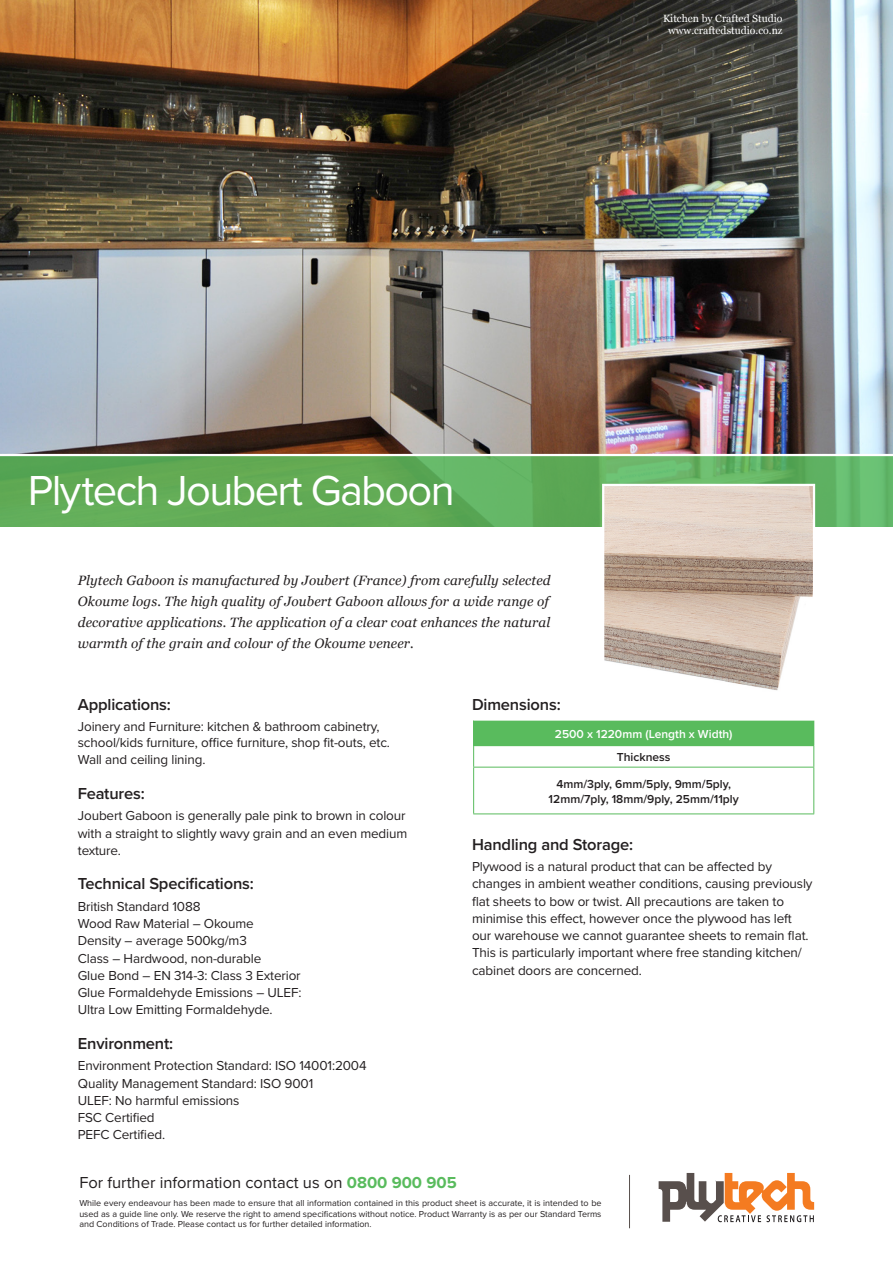
<style>
.page{position:relative;width:893px;height:1263px;background:#fff}
.page>*{position:absolute;margin:0;border:0;box-sizing:border-box;transform-origin:0 0}
.t1{font:43.5px "Proxima Nova";letter-spacing:-.04em;color:#fff}
.t2{font:600 16.5px "Proxima Nova";letter-spacing:-.01em;color:#231f20}
.t3{font:16.5px "Proxima Nova";color:#231f20}
.t4{font:13.5px/17.2px "Proxima Nova";letter-spacing:-.01em;color:#231f20}
.t5{font:italic 13.5px/21px "Georgia";letter-spacing:.01em;color:#231f20}
.t6{font:600 12px/15px "Proxima Nova";color:#231f20;text-align:center}
.t7{font:600 12px "Proxima Nova";color:#fff}
.t8{font:10.5px/12.6px "Georgia";color:#fff;text-align:center}
.t9{font:9px/10.5px "Proxima Nova";color:#231f20;text-align:justify}
.s1{font-weight:700;color:#59bb5d}
</style>
<div class="page">
<img style="left:0;top:0;width:893px;height:454px">
<svg style="left:0;top:456px;width:893px;height:71px;background:#61ae5b"></svg>
<img style="left:605px;top:487px;width:207px;height:204px">
<div style="left:602px;top:484px;width:213px;height:213px;border:2px solid #fff"></div>
<div style="left:474px;top:720px;width:340px;height:26px;background:#59bb5d"></div>
<svg style="left:473px;top:721px;width:1px;height:46px"></svg>
<svg style="left:813px;top:746px;width:1px;height:21px"></svg>
<hr style="left:473px;top:767px;width:341px;height:1px;background:#59bb5d">
<hr style="left:473px;top:767px;width:1px;height:46px;background:#59bb5d">
<hr style="left:813px;top:767px;width:1px;height:46px;background:#59bb5d">
<hr style="left:473px;top:813px;width:341px;height:1px;background:#59bb5d">
<hr style="left:473px;top:720px;width:341px;height:1px;background:#fff">
<svg style="left:659px;top:1173px;width:155px;height:49px"></svg>
<hr style="left:629px;top:1175px;width:1px;height:53px;background:#584f4c">
<p class="t8" style="left:663px;top:12px;width:121px">Kitchen by Crafted Studio www.craftedstudio.co.nz</p>
<p class="t1" style="left:28px;top:464px;width:428px">Plytech Joubert Gaboon</p>
<p class="t5" style="left:78px;top:570px;width:474px">Plytech Gaboon is manufactured by Joubert (France) from carefully selected Okoume logs. The high quality of Joubert Gaboon allows for a wide range of decorative applications. The application of a clear coat enhances the natural warmth of the grain and colour of the Okoume veneer.</p>
<p class="t2" style="left:78px;top:694px;width:95px">Applications:</p>
<p class="t4" style="left:78px;top:718px;width:314px;line-height:16.5px">Joinery and Furniture: kitchen &amp; bathroom cabinetry, school/kids furniture, office furniture, shop fit-outs, etc.</p>
<p class="t4" style="left:78px;top:751px;width:129px">Wall and ceiling lining.</p>
<p class="t2" style="left:78px;top:783px;width:69px">Features:</p>
<p class="t4" style="left:78px;top:807px;width:331px">Joubert Gaboon is generally pale pink to brown in colour with a straight to slightly wavy grain and an even medium texture.</p>
<p class="t2" style="left:78px;top:874px;width:178px">Technical Specifications:</p>
<p class="t4" style="left:78px;top:898px;width:124px">British Standard 1088</p>
<p class="t4" style="left:78px;top:915px;width:177px">Wood Raw Material – Okoume<br>Density – average 500kg/m3</p>
<p class="t4" style="left:78px;top:950px;width:185px">Class – Hardwood, non-durable</p>
<p class="t4" style="left:78px;top:967px;width:224px">Glue Bond – EN 314-3: Class 3 Exterior</p>
<p class="t4" style="left:78px;top:984px;width:225px">Glue Formaldehyde Emissions – ULEF:<br>Ultra Low Emitting Formaldehyde.</p>
<p class="t2" style="left:78px;top:1033px;width:97px">Environment:</p>
<p class="t4" style="left:78px;top:1057px;width:290px">Environment Protection Standard: ISO 14001:2004</p>
<p class="t4" style="left:78px;top:1075px;width:237px">Quality Management Standard: ISO 9001</p>
<p class="t4" style="left:78px;top:1092px;width:163px">ULEF: No harmful emissions</p>
<p class="t4" style="left:78px;top:1109px;width:78px">FSC Certified</p>
<p class="t4" style="left:78px;top:1126px;width:89px">PEFC Certified.</p>
<p class="t3" style="left:79px;top:1172px;width:379px">For further information contact us on <span class="s1">0800 900 905</span></p>
<p class="t2" style="left:472px;top:694px;width:90px">Dimensions:</p>
<p class="t7" style="left:555px;top:726px;width:179px">2500 x 1220mm (Length x Width)</p>
<p class="t6" style="left:617px;top:750px;width:55px">Thickness</p>
<p class="t6" style="left:549px;top:776px;width:192px">4mm/3ply, 6mm/5ply, 9mm/5ply,<br>12mm/7ply, 18mm/9ply, 25mm/11ply</p>
<p class="t2" style="left:472px;top:834px;width:163px">Handling and Storage:</p>
<p class="t4" style="left:472px;top:858px;width:342px">Plywood is a natural product that can be affected by changes in ambient weather conditions, causing previously flat sheets to bow or twist. All precautions are taken to minimise this effect, however once the plywood has left our warehouse we cannot guarantee sheets to remain flat.<br>This is particularly important where free standing kitchen/ cabinet doors are concerned.</p>
<p class="t9" style="left:79px;top:1198px;width:524px">While every endeavour has been made to ensure that all information contained in this product sheet is accurate, it is intended to be used as a guide line only. We reserve the right to amend specifications without notice. Product Warranty is as per our Standard Terms and Conditions of Trade. Please contact us for further detailed information.</p>
</div>
